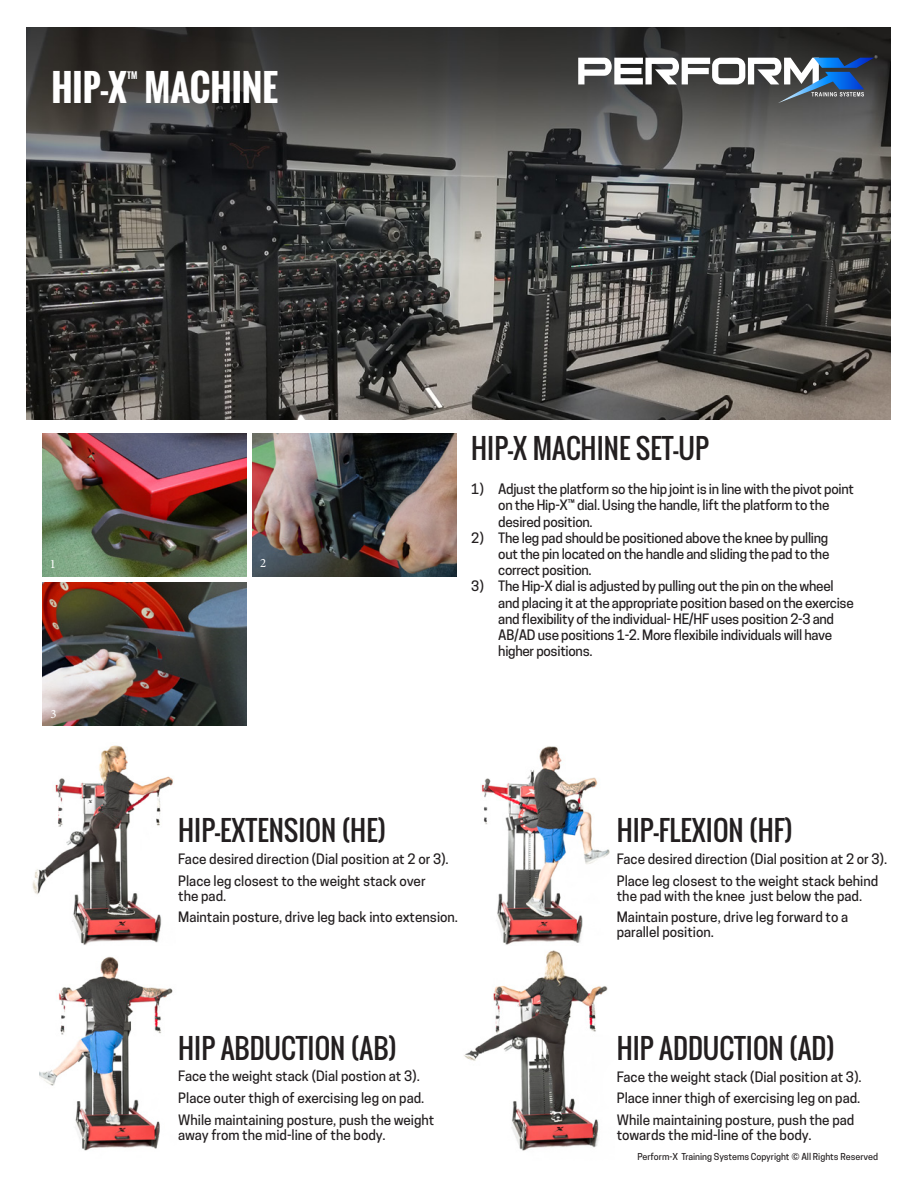
<style>
.page{position:relative;width:918px;height:1188px;background:#fff}
.page>*{position:absolute;margin:0;border:0;box-sizing:border-box;transform-origin:0 0}
.t1{font:700 36px "Oswald";color:#fff}
.t2{font:27px "Oswald";color:#231f20}
.t3{font:500 13.5px/16.2px "Cooper Hewitt";letter-spacing:-.01em;color:#231f20}
.t4{font:12.75px "Minion Pro";color:#fff}
.t5{font:500 9px "Cooper Hewitt";color:#231f20}
.t6{font:700 8.7px "Oswald";color:#fff}
</style>
<div class="page">
<img style="left:42px;top:434px;width:204px;height:143px">
<img style="left:40px;top:956px;width:133px;height:195px">
<img style="left:464px;top:950px;width:144px;height:201px">
<img style="left:27px;top:27px;width:864px;height:392px">
<svg style="left:578px;top:55px;width:299px;height:48px"></svg>
<img style="left:32px;top:745px;width:141px;height:200px">
<img style="left:481px;top:746px;width:129px;height:199px">
<img style="left:252px;top:434px;width:204px;height:143px">
<img style="left:42px;top:583px;width:204px;height:143px">
<p class="t1" style="left:51px;top:61px;width:77px">HIP-X</p>
<p class="t6" style="left:127px;top:69px;width:12px">TM</p>
<p class="t1" style="left:145px;top:61px;width:135px">MACHINE</p>
<p class="t4" style="left:50px;top:555px;width:8px">1</p>
<p class="t4" style="left:260px;top:555px;width:8px">2</p>
<p class="t4" style="left:50px;top:705px;width:8px">3</p>
<p class="t2" style="left:471px;top:428px;width:239px">HIP-X MACHINE SET-UP</p>
<p class="t3" style="left:498px;top:481px;width:357px;text-indent:-27px">1) Adjust the platform so the hip joint is in line with the pivot point on the Hip-X™ dial. Using the handle, lift the platform to the desired position.</p>
<p class="t3" style="left:498px;top:530px;width:333px;text-align:justify;text-indent:-27px">2) The leg pad should be positioned above the knee by pulling out the pin located on the handle and sliding the pad to the correct position.</p>
<p class="t3" style="left:498px;top:578px;width:357px;text-indent:-27px">3) The Hip-X dial is adjusted by pulling out the pin on the wheel and placing it at the appropriate position based on the exercise and flexibility of the individual- HE/HF uses position 2-3 and AB/AD use positions 1-2. More flexibile individuals will have higher positions.</p>
<p class="t2" style="left:178px;top:810px;width:209px">HIP-EXTENSION (HE)</p>
<p class="t3" style="left:178px;top:851px;width:272px">Face desired direction (Dial position at 2 or 3).</p>
<p class="t3" style="left:178px;top:873px;width:249px;line-height:15px">Place leg closest to the weight stack over the pad.</p>
<p class="t3" style="left:178px;top:909px;width:281px">Maintain posture, drive leg back into extension.</p>
<p class="t2" style="left:178px;top:1028px;width:220px">HIP ABDUCTION (AB)</p>
<p class="t3" style="left:178px;top:1068px;width:243px">Face the weight stack (Dial postion at 3).</p>
<p class="t3" style="left:178px;top:1090px;width:248px">Place outer thigh of exercising leg on pad.</p>
<p class="t3" style="left:178px;top:1112px;width:257px;line-height:15px">While maintaining posture, push the weight away from the mid-line of the body.</p>
<p class="t2" style="left:617px;top:810px;width:178px">HIP-FLEXION (HF)</p>
<p class="t3" style="left:617px;top:851px;width:272px">Face desired direction (Dial position at 2 or 3).</p>
<p class="t3" style="left:617px;top:873px;width:263px;line-height:15px">Place leg closest to the weight stack behind the pad with the knee just below the pad.</p>
<p class="t3" style="left:617px;top:910px;width:233px;line-height:15px">Maintain posture, drive leg forward to a parallel position.</p>
<p class="t2" style="left:617px;top:1028px;width:220px">HIP ADDUCTION (AD)</p>
<p class="t3" style="left:617px;top:1068px;width:246px">Face the weight stack (Dial position at 3).</p>
<p class="t3" style="left:617px;top:1090px;width:245px">Place inner thigh of exercising leg on pad.</p>
<p class="t3" style="left:617px;top:1113px;width:239px;line-height:15px">While maintaining posture, push the pad towards the mid-line of the body.</p>
<p class="t5" style="left:637px;top:1152px;width:242px">Perform-X Training Systems Copyright © All Rights Reserved</p>
</div>
